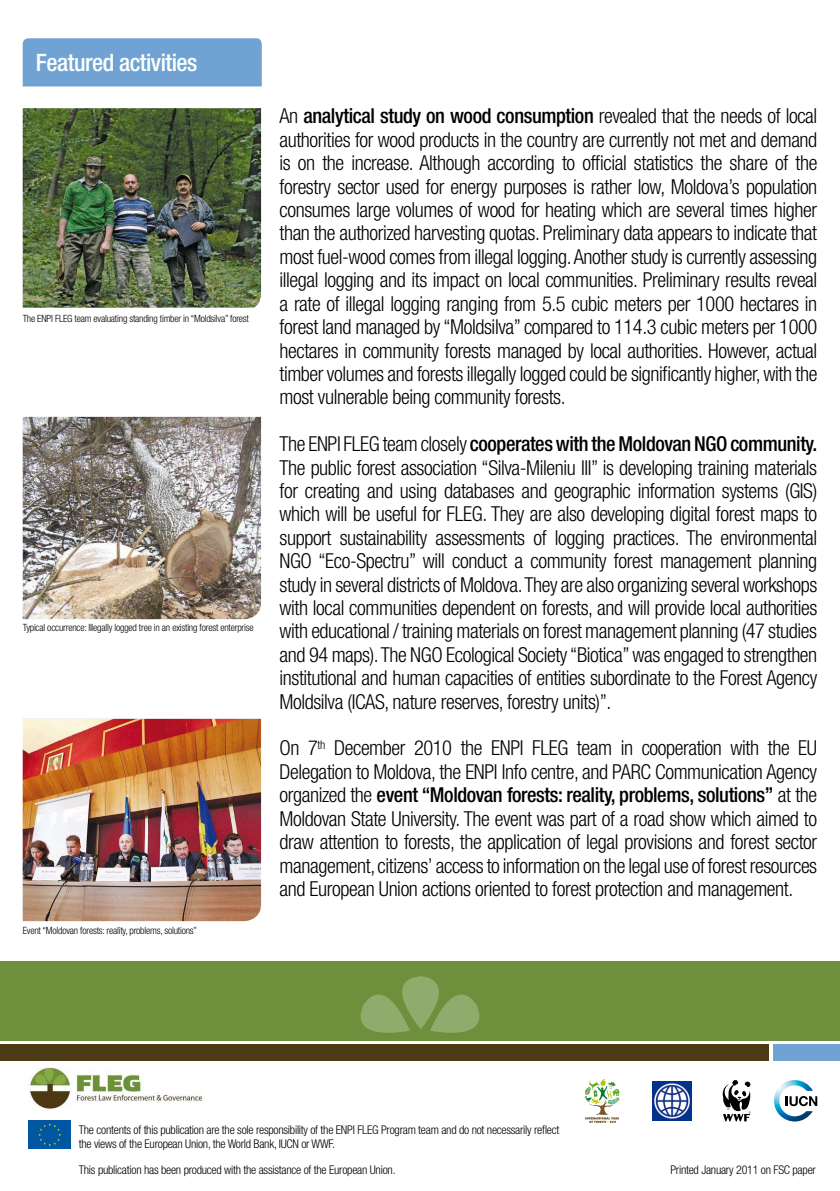
<style>
.page{position:relative;width:840px;height:1191px;background:#fff}
.page>*{position:absolute;margin:0;border:0;box-sizing:border-box;transform-origin:0 0}
.t1{font:500 condensed 24px "Helvetica Neue";letter-spacing:-.02em;color:#fff}
.t2{font:300 condensed 20.6px/23.4px "Helvetica Neue";letter-spacing:-.02em;color:#000;text-align:justify}
.t3{font:300 condensed 12px/14.4px "Helvetica Neue";letter-spacing:-.02em;color:#000}
.t4{font:300 condensed 10px "Helvetica Neue";letter-spacing:-.02em;color:#000}
.s1{font-weight:500}
</style>
<div class="page">
<div style="left:23px;top:38px;width:238px;height:48px;background:#70a3d3"></div>
<img style="left:23px;top:108px;width:238px;height:200px">
<img style="left:23px;top:417px;width:238px;height:202px">
<img style="left:23px;top:719px;width:238px;height:202px">
<img style="left:29px;top:1067px;width:174px;height:43px">
<div style="left:28px;top:1120px;width:43px;height:28px;background:#0057a1"></div>
<svg style="left:38px;top:1123px;width:23px;height:23px"></svg>
<div style="left:773px;top:1044px;width:66px;height:16px;background:#70a3d3"></div>
<div style="left:0;top:1044px;width:767px;height:16px;background:#4d3b15"></div>
<div style="left:0;top:961px;width:839px;height:80px;background:#6e903c"></div>
<svg style="left:360px;top:976px;width:120px;height:57px"></svg>
<img style="left:774px;top:1080px;width:38px;height:41px">
<svg style="left:785px;top:1096px;width:31px;height:10px"></svg>
<img style="left:652px;top:1081px;width:39px;height:39px">
<svg style="left:722px;top:1080px;width:29px;height:41px"></svg>
<svg style="left:584px;top:1079px;width:36px;height:44px"></svg>
<p class="t1" style="left:36px;top:48px;width:163px">Featured activities</p>
<p class="t4" style="left:23px;top:313px;width:228px">The ENPI FLEG team evaluating standing timber in “Moldsilva” forest</p>
<p class="t4" style="left:23px;top:621px;width:232px">Typical occurrence: Illegally logged tree in an existing forest enterprise</p>
<p class="t4" style="left:23px;top:924px;width:176px">Event “Moldovan forests: reality, problems, solutions”</p>
<p class="t2" style="left:279px;top:104px;width:539px">An <span class="s1">analytical study on wood consumption</span> revealed that the needs of local authorities for wood products in the country are currently not met and demand is on the increase. Although according to official statistics the share of the forestry sector used for energy purposes is rather low, Moldova’s population consumes large volumes of wood for heating which are several times higher than the authorized harvesting quotas. Preliminary data appears to indicate that most fuel-wood comes from illegal logging. Another study is currently assessing illegal logging and its impact on local communities. Preliminary results reveal a rate of illegal logging ranging from 5.5 cubic meters per 1000 hectares in forest land managed by “Moldsilva” compared to 114.3 cubic meters per 1000 hectares in community forests managed by local authorities. However, actual timber volumes and forests illegally logged could be significantly higher, with the most vulnerable being community forests.</p>
<p class="t2" style="left:279px;top:432px;width:539px">The ENPI FLEG team closely <span class="s1">cooperates with the Moldovan NGO community.<br></span>The public forest association “Silva-Mileniu III” is developing training materials for creating and using databases and geographic information systems (GIS) which will be useful for FLEG. They are also developing digital forest maps to support sustainability assessments of logging practices. The environmental NGO “Eco-Spectru” will conduct a community forest management planning study in several districts of Moldova. They are also organizing several workshops with local communities dependent on forests, and will provide local authorities with educational / training materials on forest management planning (47 studies and 94 maps). The NGO Ecological Society “Biotica” was engaged to strengthen institutional and human capacities of entities subordinate to the Forest Agency Moldsilva (ICAS, nature reserves, forestry units)”.</p>
<p class="t2" style="left:279px;top:736px;width:539px">On 7<sup>th</sup> December 2010 the ENPI FLEG team in cooperation with the EU Delegation to Moldova, the ENPI Info centre, and PARC Communication Agency organized the <span class="s1">event “Moldovan forests: reality, problems, solutions”</span> at the Moldovan State University. The event was part of a road show which aimed to draw attention to forests, the application of legal provisions and forest sector management, citizens’ access to information on the legal use of forest resources and European Union actions oriented to forest protection and management.</p>
<p class="t3" style="left:79px;top:1122px;width:482px">The contents of this publication are the sole responsibility of the ENPI FLEG Program team and do not necessarily reflect the views of the European Union, the World Bank, IUCN or WWF.</p>
<p class="t3" style="left:79px;top:1162px;width:318px">This publication has been produced with the assistance of the European Union.</p>
<p class="t3" style="left:670px;top:1162px;width:147px">Printed January 2011 on FSC paper</p>
</div>
